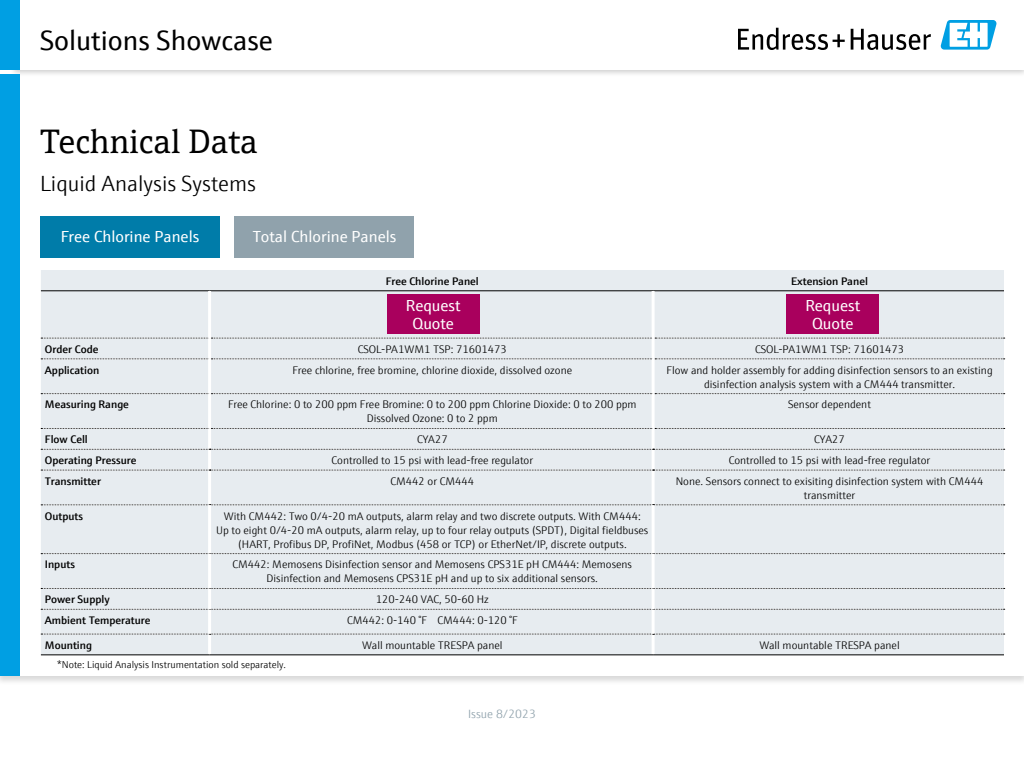
<style>
.page{position:relative;width:1024px;height:768px;background:#fff}
.page>*{position:absolute;margin:0;border:0;box-sizing:border-box;transform-origin:0 0}
.t1{font:34px "E+H Serif";color:#000}
.t2{font:28px "E+H Sans";color:#000}
.t3{font:300 22px "E+H Sans";color:#000}
.t4{font:16px/18px "E+H Sans";color:#fff;text-align:center}
.t5{font:300 12px "E+H Sans";color:#90a2ac}
.t6{font:300 11px/14px "E+H Sans";color:#000;text-align:center}
.t7{font:600 11px "E+H Sans";color:#000}
.t8{font:300 10px "E+H Sans";color:#000}
</style>
<div class="page">
<div style="left:0;top:665px;width:1024px;height:21px;background:#000;opacity:.15"></div>
<div style="left:0;top:666px;width:1024px;height:10px;background:#fff"></div>
<div style="left:40px;top:216px;width:180px;height:42px;background:#007ca9"></div>
<div style="left:234px;top:216px;width:180px;height:42px;background:#90a2ac"></div>
<div style="left:41px;top:270px;width:963px;height:385px;background:#e7ecf0"></div>
<hr style="left:41px;top:291px;width:169px;height:1px;background:#000">
<svg style="left:41px;top:393px;width:964px;height:1px"></svg>
<svg style="left:41px;top:428px;width:964px;height:1px"></svg>
<hr style="left:210px;top:291px;width:443px;height:1px;background:#000">
<hr style="left:653px;top:291px;width:351px;height:1px;background:#000">
<svg style="left:41px;top:338px;width:964px;height:1px"></svg>
<svg style="left:41px;top:359px;width:964px;height:1px"></svg>
<hr style="left:208px;top:291px;width:3px;height:47px;background:#fff">
<hr style="left:652px;top:291px;width:3px;height:47px;background:#fff">
<hr style="left:208px;top:338px;width:3px;height:21px;background:#fff">
<hr style="left:652px;top:338px;width:3px;height:21px;background:#fff">
<hr style="left:208px;top:359px;width:3px;height:35px;background:#fff">
<hr style="left:652px;top:359px;width:3px;height:35px;background:#fff">
<hr style="left:208px;top:394px;width:3px;height:34px;background:#fff">
<hr style="left:652px;top:394px;width:3px;height:34px;background:#fff">
<hr style="left:208px;top:428px;width:3px;height:21px;background:#fff">
<hr style="left:652px;top:428px;width:3px;height:21px;background:#fff">
<hr style="left:208px;top:450px;width:3px;height:20px;background:#fff">
<hr style="left:652px;top:450px;width:3px;height:20px;background:#fff">
<hr style="left:208px;top:470px;width:3px;height:35px;background:#fff">
<hr style="left:652px;top:470px;width:3px;height:35px;background:#fff">
<hr style="left:208px;top:634px;width:3px;height:21px;background:#fff">
<hr style="left:652px;top:634px;width:3px;height:21px;background:#fff">
<svg style="left:41px;top:449px;width:964px;height:1px"></svg>
<svg style="left:41px;top:470px;width:964px;height:1px"></svg>
<hr style="left:41px;top:655px;width:169px;height:1px;background:#000">
<hr style="left:210px;top:655px;width:443px;height:1px;background:#000">
<hr style="left:653px;top:655px;width:351px;height:1px;background:#000">
<svg style="left:41px;top:505px;width:964px;height:1px"></svg>
<svg style="left:41px;top:553px;width:964px;height:1px"></svg>
<svg style="left:41px;top:588px;width:964px;height:1px"></svg>
<svg style="left:41px;top:609px;width:964px;height:1px"></svg>
<svg style="left:41px;top:634px;width:964px;height:1px"></svg>
<hr style="left:208px;top:505px;width:3px;height:48px;background:#fff">
<hr style="left:652px;top:505px;width:3px;height:48px;background:#fff">
<hr style="left:208px;top:554px;width:3px;height:34px;background:#fff">
<hr style="left:652px;top:554px;width:3px;height:34px;background:#fff">
<hr style="left:208px;top:589px;width:3px;height:20px;background:#fff">
<hr style="left:652px;top:589px;width:3px;height:20px;background:#fff">
<hr style="left:208px;top:610px;width:3px;height:24px;background:#fff">
<hr style="left:652px;top:610px;width:3px;height:24px;background:#fff">
<div style="left:387px;top:294px;width:93px;height:40px;background:#a9005d"></div>
<div style="left:786px;top:294px;width:93px;height:40px;background:#a9005d"></div>
<div style="left:9px;top:0;width:1015px;height:78px;background:#000;opacity:.2"></div>
<div style="left:15px;top:0;width:1009px;height:70px;background:#fff"></div>
<div style="left:0;top:0;width:20px;height:70px;background:#009fe3"></div>
<div style="left:0;top:74px;width:20px;height:602px;background:#009fe3"></div>
<svg style="left:738px;top:28px;width:107px;height:22px"></svg>
<svg style="left:851px;top:29px;width:80px;height:21px"></svg>
<svg style="left:940px;top:20px;width:56px;height:30px"></svg>
<h2 class="t2" style="left:40px;top:20px;width:235px">Solutions Showcase</h2>
<h1 class="t1" style="left:40px;top:116px;width:219px">Technical Data</h1>
<h3 class="t3" style="left:40px;top:167px;width:218px">Liquid Analysis Systems</h3>
<h3 class="t4" style="left:61px;top:227px;width:140px">Free Chlorine Panels</h3>
<h3 class="t4" style="left:253px;top:227px;width:145px">Total Chlorine Panels</h3>
<p class="t7" style="left:386px;top:273px;width:95px">Free Chlorine Panel</p>
<p class="t7" style="left:791px;top:273px;width:78px">Extension Panel</p>
<h3 class="t4" style="left:406px;top:296px;width:56px">Request<br>Quote</h3>
<h3 class="t4" style="left:805px;top:296px;width:56px">Request<br>Quote</h3>
<p class="t7" style="left:45px;top:341px;width:55px">Order Code</p>
<p class="t6" style="left:358px;top:341px;width:151px">CSOL-PA1WM1 TSP: 71601473</p>
<p class="t6" style="left:755px;top:341px;width:151px">CSOL-PA1WM1 TSP: 71601473</p>
<p class="t7" style="left:45px;top:361px;width:56px">Application</p>
<p class="t6" style="left:293px;top:362px;width:281px">Free chlorine, free bromine, chlorine dioxide, dissolved ozone</p>
<p class="t6" style="left:666px;top:362px;width:328px">Flow and holder assembly for adding disinfection sensors to an existing disinfection analysis system with a CM444 transmitter.</p>
<p class="t7" style="left:45px;top:396px;width:86px">Measuring Range</p>
<p class="t6" style="left:228px;top:397px;width:410px">Free Chlorine: 0 to 200 ppm Free Bromine: 0 to 200 ppm Chlorine Dioxide: 0 to 200 ppm<br>Dissolved Ozone: 0 to 2 ppm</p>
<p class="t6" style="left:788px;top:397px;width:84px">Sensor dependent</p>
<p class="t7" style="left:45px;top:431px;width:44px">Flow Cell</p>
<p class="t6" style="left:417px;top:432px;width:32px">CYA27</p>
<p class="t6" style="left:814px;top:432px;width:32px">CYA27</p>
<p class="t7" style="left:45px;top:452px;width:93px">Operating Pressure</p>
<p class="t6" style="left:332px;top:453px;width:203px">Controlled to 15 psi with lead-free regulator</p>
<p class="t6" style="left:729px;top:453px;width:203px">Controlled to 15 psi with lead-free regulator</p>
<p class="t7" style="left:45px;top:473px;width:58px">Transmitter</p>
<p class="t6" style="left:391px;top:473px;width:85px">CM442 or CM444</p>
<p class="t6" style="left:676px;top:473px;width:309px">None. Sensors connect to exisiting disinfection system with CM444 transmitter</p>
<p class="t7" style="left:45px;top:507px;width:40px">Outputs</p>
<p class="t6" style="left:216px;top:508px;width:434px">With CM442: Two 0/4-20 mA outputs, alarm relay and two discrete outputs. With CM444:<br>Up to eight 0/4-20 mA outputs, alarm relay, up to four relay outputs (SPDT), Digital fieldbuses (HART, Profibus DP, ProfiNet, Modbus (458 or TCP) or EtherNet/IP, discrete outputs.</p>
<p class="t7" style="left:45px;top:556px;width:32px">Inputs</p>
<p class="t6" style="left:233px;top:557px;width:401px">CM442: Memosens Disinfection sensor and Memosens CPS31E pH CM444: Memosens<br>Disinfection and Memosens CPS31E pH and up to six additional sensors.</p>
<p class="t7" style="left:45px;top:591px;width:66px">Power Supply</p>
<p class="t6" style="left:376px;top:592px;width:114px">120-240 VAC, 50-60 Hz</p>
<p class="t7" style="left:45px;top:612px;width:107px">Ambient Temperature</p>
<p class="t6" style="left:347px;top:613px;width:172px">CM442: 0-140 °F CM444: 0-120 °F</p>
<p class="t7" style="left:45px;top:637px;width:49px">Mounting</p>
<p class="t6" style="left:362px;top:637px;width:142px">Wall mountable TRESPA panel</p>
<p class="t6" style="left:759px;top:637px;width:142px">Wall mountable TRESPA panel</p>
<p class="t8" style="left:57px;top:657px;width:231px">*Note: Liquid Analysis Instrumentation sold separately.</p>
<p class="t5" style="left:468px;top:705px;width:69px">Issue 8/2023</p>
</div>
